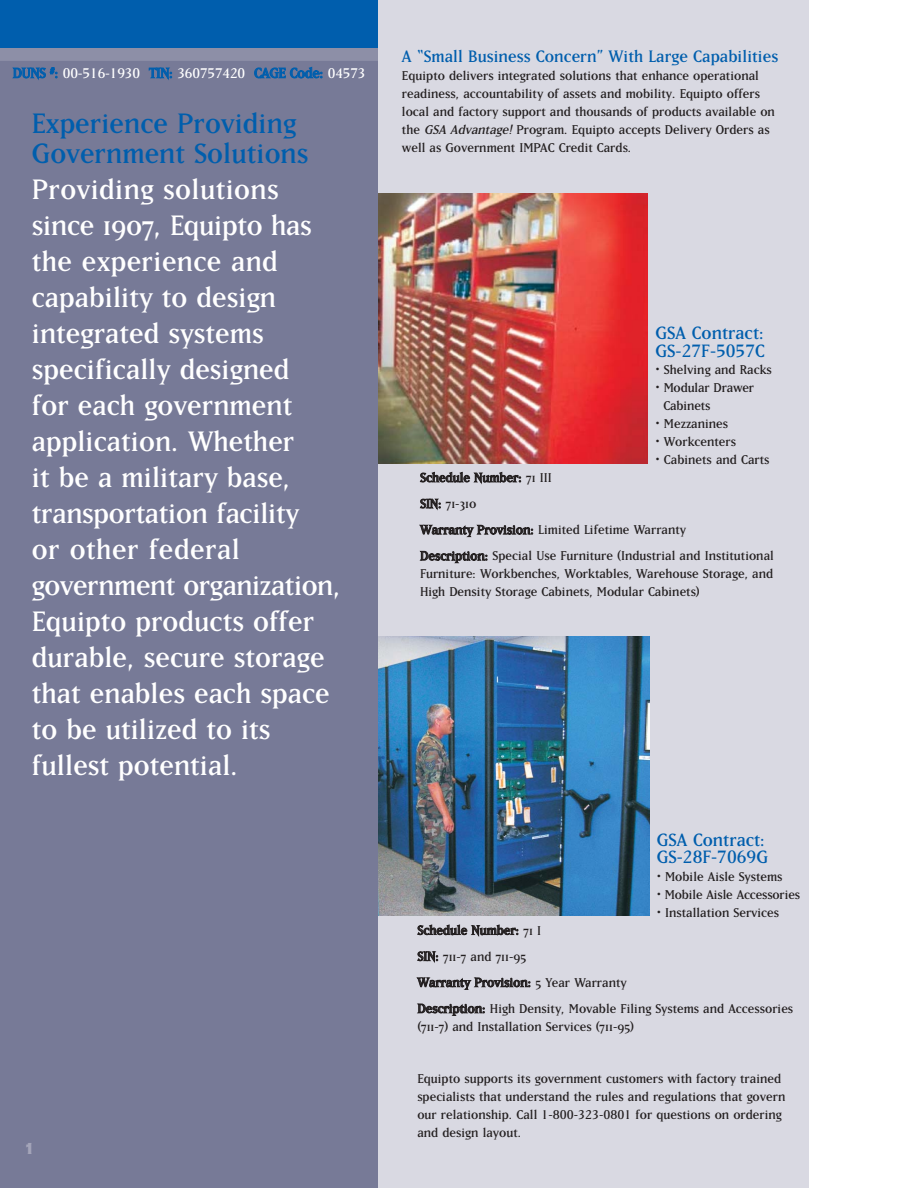
<style>
.page{position:relative;width:918px;height:1188px;background:#fff}
.page>*{position:absolute;margin:0;border:0;box-sizing:border-box;transform-origin:0 0}
.t1{font:33px/36px "Matrix";color:#fff}
.t2{font:33px/30px "Matrix";color:#005ead}
.t3{font:21px "Matrix";color:#005ead}
.t4{font:21px "Matrix Regular Small Caps";color:#005ead}
.t5{font:21px "Copperplate Thirty Three BC";color:#a4a5b9}
.t6{font:19.5px "Matrix";color:#005ead}
.t7{font:16.5px "Matrix Regular Small Caps";letter-spacing:-.01em;color:#fff}
.t8{font:15px/18px "Matrix";color:#231f20}
.s1{font-family:"Matrix";color:#005ead}
.s2{font-style:italic}
.s3{font-family:"Matrix Regular Small Caps"}
</style>
<div class="page">
<div style="left:0;top:0;width:378px;height:1188px;background:#777a97"></div>
<div style="left:378px;top:0;width:430px;height:1188px;background:#d9d9e2"></div>
<img style="left:378px;top:637px;width:271px;height:278px">
<img style="left:378px;top:194px;width:270px;height:270px">
<div style="left:0;top:47px;width:378px;height:14px;background:#8d8fa7"></div>
<div style="left:0;top:0;width:378px;height:47px;background:#005ead"></div>
<p class="t7" style="left:13px;top:63px;width:354px"><span class="s1">DUNS #:</span> 00-516-1930 <span class="s1">TIN:</span> 360757420 <span class="s1">CAGE Code:</span> 04573</p>
<h1 class="t2" style="left:32px;top:107px;width:278px">Experience Providing<br>Government Solutions</h1>
<p class="t1" style="left:32px;top:170px;width:310px">Providing solutions since 1907, Equipto has the experience and capability to design integrated systems specifically designed<br>for each government application. Whether<br>it be a military base, transportation facility<br>or other federal government organization,<br>Equipto products offer durable, secure storage that enables each space to be utilized to its fullest potential.</p>
<h2 class="t5" style="left:23px;top:1135px;width:14px">1</h2>
<h3 class="t6" style="left:402px;top:44px;width:378px">A “Small Business Concern” With Large Capabilities</h3>
<p class="t8" style="left:402px;top:66px;width:375px">Equipto delivers integrated solutions that enhance operational readiness, accountability of assets and mobility. Equipto offers local and factory support and thousands of products available on the <span class="s2">GSA Advantage!</span> Program. Equipto accepts Delivery Orders as well as Government IMPAC Credit Cards.</p>
<h2 class="t3" style="left:656px;top:320px;width:110px">GSA Contract:</h2>
<h2 class="t4" style="left:656px;top:338px;width:111px">GS-27F-5057C</h2>
<p class="t8" style="left:656px;top:360px;width:118px">• Shelving and Racks</p>
<p class="t8" style="left:663px;top:378px;width:92px;text-indent:-8px">• Modular Drawer<br>Cabinets</p>
<p class="t8" style="left:656px;top:414px;width:74px">• Mezzanines</p>
<p class="t8" style="left:656px;top:432px;width:82px">• Workcenters</p>
<p class="t8" style="left:656px;top:450px;width:115px">• Cabinets and Carts</p>
<p class="t8" style="left:420px;top:464px;width:355px;line-height:26.2px">Schedule Number: 71 III<br>SIN: 71-310<br>Warranty Provision: Limited Lifetime Warranty<br>Description: Special Use Furniture (Industrial and Institutional</p>
<p class="t8" style="left:420px;top:564px;width:355px">Furniture: Workbenches, Worktables, Warehouse Storage, and<br>High Density Storage Cabinets, Modular Cabinets)</p>
<h2 class="t3" style="left:657px;top:826px;width:110px">GSA Contract:</h2>
<h2 class="t4" style="left:657px;top:843px;width:113px">GS-28F-7069G</h2>
<p class="t8" style="left:657px;top:867px;width:127px">• Mobile Aisle Systems</p>
<p class="t8" style="left:657px;top:885px;width:145px">• Mobile Aisle Accessories</p>
<p class="t8" style="left:657px;top:903px;width:124px">• Installation Services</p>
<p class="t8" style="left:418px;top:916px;width:377px;line-height:26.1px">Schedule Number: 71 I<br>SIN: 711-7 and 711-95<br>Warranty Provision: 5 Year Warranty<br>Description: High Density, Movable Filing Systems and Accessories</p>
<p class="t8" style="left:417px;top:1017px;width:218px">(711-7) and Installation Services (711-95)</p>
<p class="t8" style="left:417px;top:1069px;width:370px">Equipto supports its government customers with factory trained specialists that understand the rules and regulations that govern our relationship. Call <span class="s3">1-800-323-0801</span> for questions on ordering and design layout.</p>
</div>
